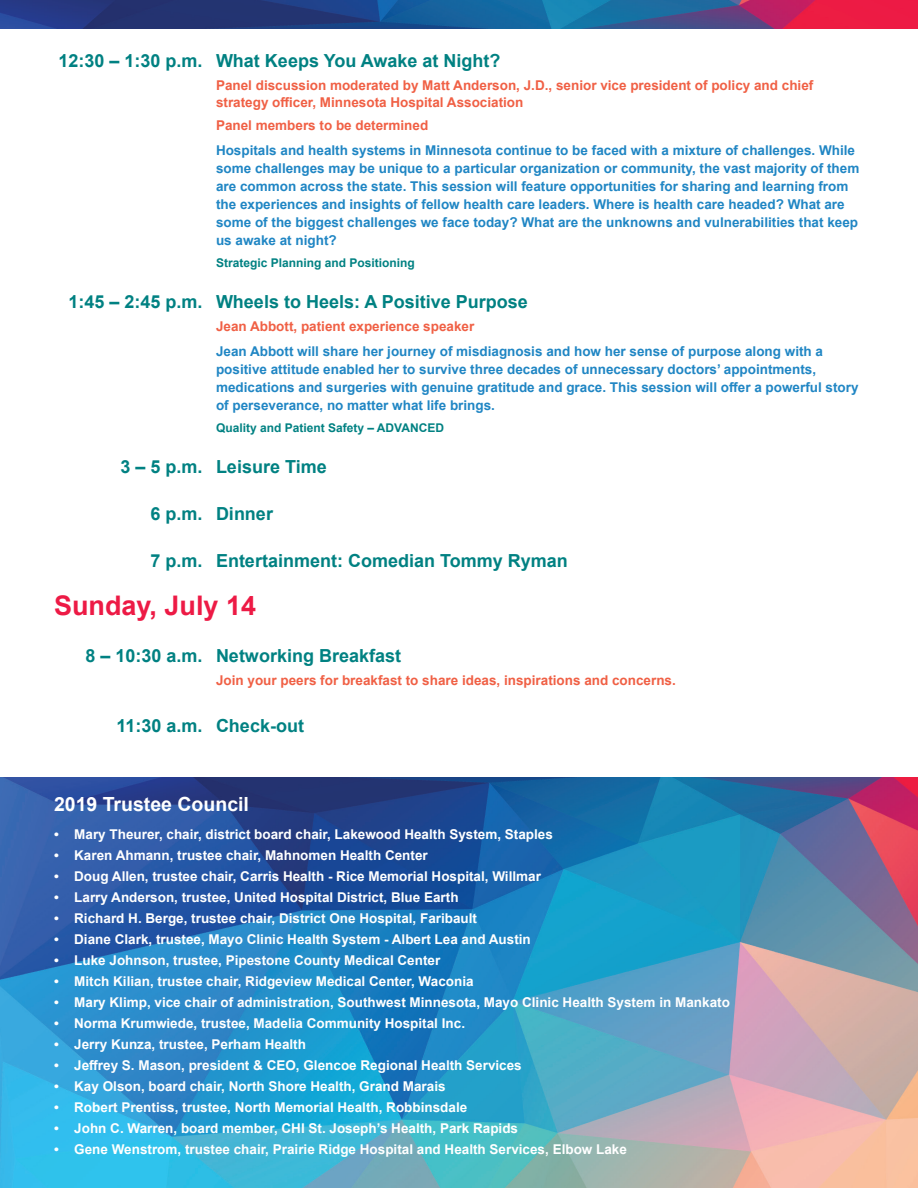
<style>
.page{position:relative;width:918px;height:1188px;background:#fff}
.page>*{position:absolute;margin:0;border:0;box-sizing:border-box;transform-origin:0 0}
.Date{font:700 27px "Arial";color:#ed1a45}
.Time_and_Title{font:700 19.5px "Arial";color:#fff}
.Time_and_Title-2{font:700 18px "Arial";color:#008182}
.t1{font:700 13.5px "Arial";color:#fff}
.Text{font:700 13.5px/18px "Arial";color:#2086c4}
.Speaker{font:700 13.5px/16.5px "Arial";color:#f06045}
.CE{font:700 12px "Arial";color:#008182}
</style>
<div class="page">
<img style="left:0;top:778px;width:918px;height:410px">
<img style="left:0;top:0;width:918px;height:28px">
<p class="Time_and_Title-2" style="left:58px;top:48px;width:443px">12:30 – 1:30 p.m. What Keeps You Awake at Night?</p>
<p class="Speaker" style="left:216px;top:78px;width:599px">Panel discussion moderated by Matt Anderson, J.D., senior vice president of policy and chief strategy officer, Minnesota Hospital Association</p>
<p class="Speaker" style="left:216px;top:117px;width:214px">Panel members to be determined</p>
<p class="Text" style="left:216px;top:141px;width:645px">Hospitals and health systems in Minnesota continue to be faced with a mixture of challenges. While some challenges may be unique to a particular organization or community, the vast majority of them are common across the state. This session will feature opportunities for sharing and learning from the experiences and insights of fellow health care leaders. Where is health care headed? What are some of the biggest challenges we face today? What are the unknowns and vulnerabilities that keep us awake at night?</p>
<p class="CE" style="left:216px;top:255px;width:200px">Strategic Planning and Positioning</p>
<p class="Time_and_Title-2" style="left:68px;top:289px;width:461px">1:45 – 2:45 p.m. Wheels to Heels: A Positive Purpose</p>
<p class="Speaker" style="left:216px;top:318px;width:260px">Jean Abbott, patient experience speaker</p>
<p class="Text" style="left:216px;top:342px;width:644px">Jean Abbott will share her journey of misdiagnosis and how her sense of purpose along with a positive attitude enabled her to survive three decades of unnecessary doctors’ appointments, medications and surgeries with genuine gratitude and grace. This session will offer a powerful story of perseverance, no matter what life brings.</p>
<p class="CE" style="left:216px;top:420px;width:230px">Quality and Patient Safety – ADVANCED</p>
<p class="Time_and_Title-2" style="left:120px;top:454px;width:208px">3 – 5 p.m. Leisure Time</p>
<p class="Time_and_Title-2" style="left:150px;top:501px;width:124px">6 p.m. Dinner</p>
<p class="Time_and_Title-2" style="left:150px;top:548px;width:419px">7 p.m. Entertainment: Comedian Tommy Ryman</p>
<p class="Date" style="left:54px;top:586px;width:204px">Sunday, July 14</p>
<p class="Time_and_Title-2" style="left:85px;top:643px;width:317px">8 – 10:30 a.m. Networking Breakfast</p>
<p class="Speaker" style="left:216px;top:672px;width:461px">Join your peers for breakfast to share ideas, inspirations and concerns.</p>
<p class="Time_and_Title-2" style="left:116px;top:713px;width:189px">11:30 a.m. Check-out</p>
<p class="Time_and_Title" style="left:54px;top:791px;width:197px">2019 Trustee Council</p>
<p class="t1" style="left:54px;top:825px;width:500px">• Mary Theurer, chair, district board chair, Lakewood Health System, Staples</p>
<p class="t1" style="left:54px;top:846px;width:375px">• Karen Ahmann, trustee chair, Mahnomen Health Center</p>
<p class="t1" style="left:54px;top:867px;width:488px">• Doug Allen, trustee chair, Carris Health - Rice Memorial Hospital, Willmar</p>
<p class="t1" style="left:54px;top:888px;width:406px">• Larry Anderson, trustee, United Hospital District, Blue Earth</p>
<p class="t1" style="left:54px;top:909px;width:425px">• Richard H. Berge, trustee chair, District One Hospital, Faribault</p>
<p class="t1" style="left:54px;top:930px;width:478px">• Diane Clark, trustee, Mayo Clinic Health System - Albert Lea and Austin</p>
<p class="t1" style="left:54px;top:951px;width:388px">• Luke Johnson, trustee, Pipestone County Medical Center</p>
<p class="t1" style="left:54px;top:972px;width:421px">• Mitch Kilian, trustee chair, Ridgeview Medical Center, Waconia</p>
<p class="t1" style="left:54px;top:993px;width:677px">• Mary Klimp, vice chair of administration, Southwest Minnesota, Mayo Clinic Health System in Mankato</p>
<p class="t1" style="left:54px;top:1014px;width:413px">• Norma Krumwiede, trustee, Madelia Community Hospital Inc.</p>
<p class="t1" style="left:54px;top:1035px;width:254px">• Jerry Kunza, trustee, Perham Health</p>
<p class="t1" style="left:54px;top:1056px;width:469px">• Jeffrey S. Mason, president &amp; CEO, Glencoe Regional Health Services</p>
<p class="t1" style="left:54px;top:1077px;width:393px">• Kay Olson, board chair, North Shore Health, Grand Marais</p>
<p class="t1" style="left:54px;top:1098px;width:415px">• Robert Prentiss, trustee, North Memorial Health, Robbinsdale</p>
<p class="t1" style="left:54px;top:1119px;width:466px">• John C. Warren, board member, CHI St. Joseph’s Health, Park Rapids</p>
<p class="t1" style="left:54px;top:1140px;width:574px">• Gene Wenstrom, trustee chair, Prairie Ridge Hospital and Health Services, Elbow Lake</p>
</div>
